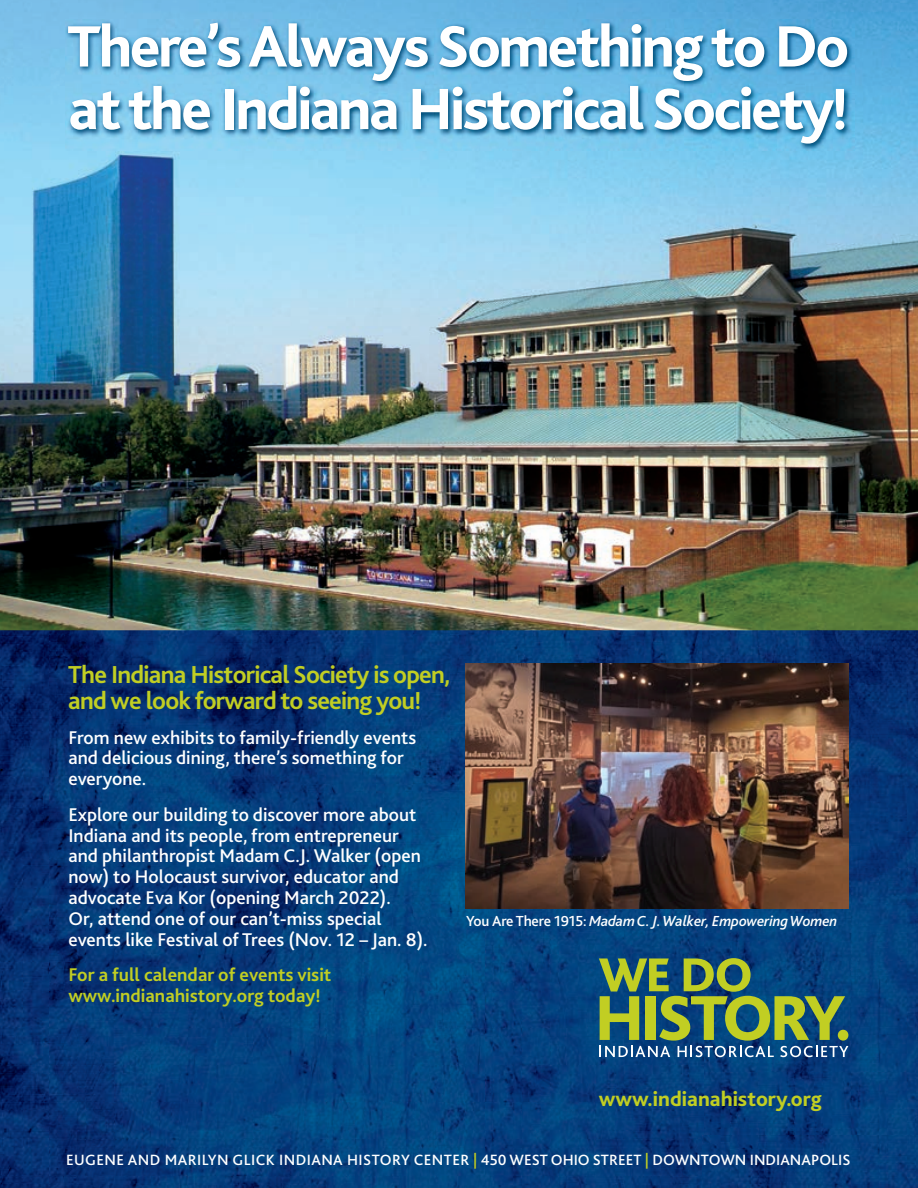
<style>
.page{position:relative;width:918px;height:1188px;background:#fff}
.page>*{position:absolute;margin:0;border:0;box-sizing:border-box;transform-origin:0 0}
.t1{font:800 61.05px/62.6px "Bliss 2";letter-spacing:-.04em;color:#fff}
.t2{font:700 25.65px/25.7px "Bliss 2";letter-spacing:-.03em;color:#c1ce23}
.t3{font:800 21.6px "Bliss 2";color:#c1ce23}
.t4{font:500 19.2px/20.9px "Bliss 2";color:#fff}
.t5{font:700 19.2px/20.9px "Bliss 2";color:#c1ce23}
.t6{font:500 15.6px "Bliss 2";letter-spacing:.005em;color:#fff}
.t7{font:italic 500 15.3px "Bliss 2";letter-spacing:-.01em;color:#fff}
.s1{font-style:normal}
.s2{color:#c1ce23}
</style>
<div class="page">
<img style="left:0;top:0;width:918px;height:1188px">
<img style="left:465px;top:664px;width:383px;height:245px">
<svg style="left:599px;top:958px;width:249px;height:99px;background:#4c7663"></svg>
<img style="left:65px;top:20px;width:789px;height:130px">
<p class="t1" style="left:67px;top:13px;width:783px">There’s Always Something to Do at the Indiana Historical Society!</p>
<p class="t2" style="left:68px;top:661px;width:383px">The Indiana Historical Society is open, and we look forward to seeing you!</p>
<p class="t4" style="left:68px;top:726px;width:349px">From new exhibits to family-friendly events and delicious dining, there’s something for everyone.</p>
<p class="t4" style="left:68px;top:803px;width:361px">Explore our building to discover more about Indiana and its people, from entrepreneur and philanthropist Madam C.J. Walker (open now) to Holocaust survivor, educator and advocate Eva Kor (opening March 2022).<br>Or, attend one of our can’t-miss special events like Festival of Trees (Nov. 12 – Jan. 8).</p>
<p class="t5" style="left:68px;top:964px;width:265px">For a full calendar of events visit www.indianahistory.org today!</p>
<p class="t7" style="left:466px;top:911px;width:373px"><span class="s1">You Are There 1915:</span> Madam C. J. Walker, Empowering Women</p>
<p class="t3" style="left:599px;top:1085px;width:224px">www.indianahistory.org</p>
<p class="t6" style="left:66px;top:1150px;width:786px">EUGENE AND MARILYN GLICK INDIANA HISTORY CENTER <span class="s2">|</span> 450 WEST OHIO STREET <span class="s2">|</span> DOWNTOWN INDIANAPOLIS</p>
</div>
